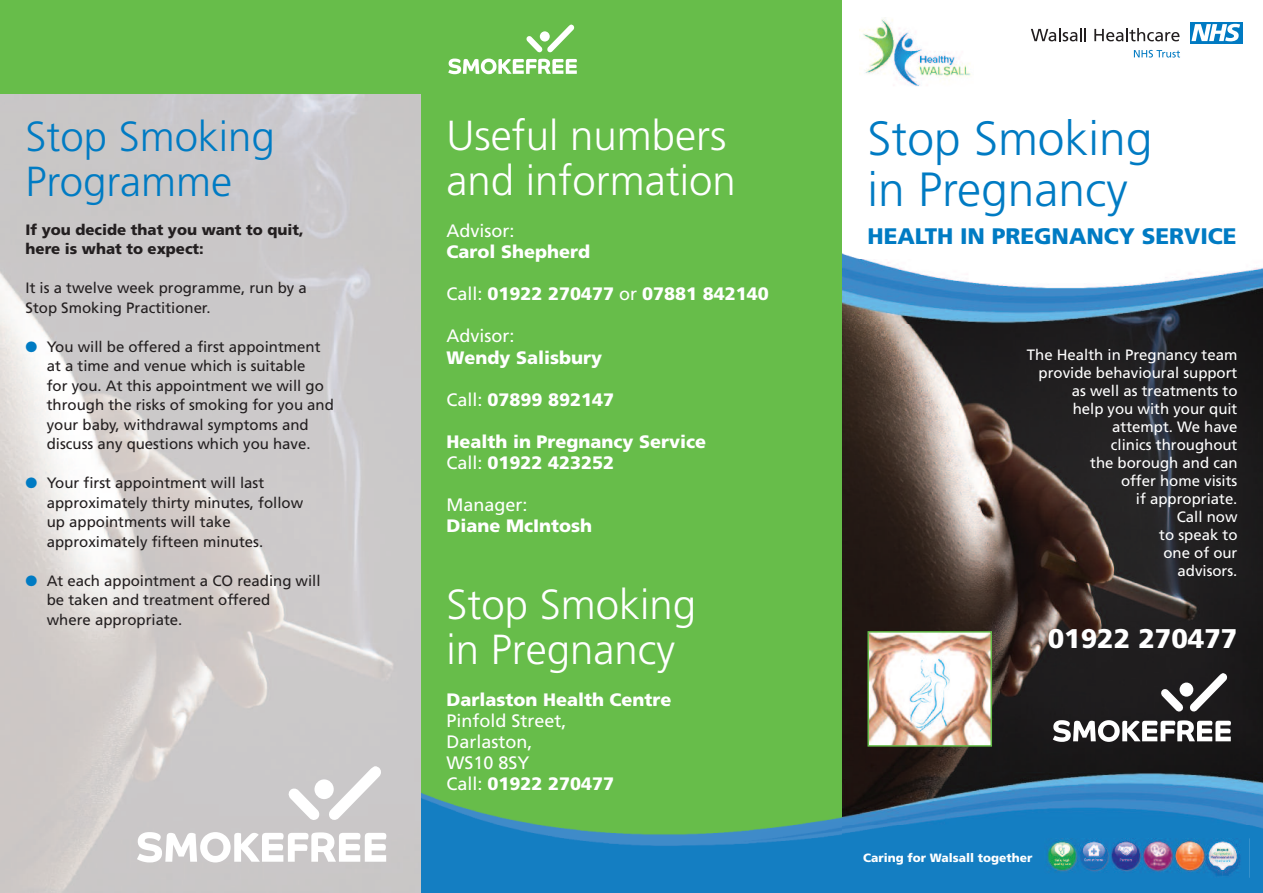
<style>
.page{position:relative;width:1263px;height:893px;background:#fff}
.page>*{position:absolute;margin:0;border:0;box-sizing:border-box;transform-origin:0 0}
.t1{font:300 48px/51px "Frutiger";color:#007bc3}
.t2{font:300 42px/45px "Frutiger";color:#fff}
.t3{font:300 42px/45px "Frutiger";color:#007bc3}
.t4{font:900 27px "Frutiger";color:#fff}
.t5{font:900 22.5px "Frutiger";letter-spacing:-.005em;color:#007bc3}
.t6{font:900 18px/21px "Frutiger";color:#fff}
.t7{font:18px/21px "Frutiger";color:#fff}
.t8{font:900 18px "Frutiger LT Std";color:#fff}
.t9{font:18px "Frutiger LT Std";color:#fff}
.t10{font:15px/19.5px "Frutiger";color:#231f20}
.t11{font:15px/18px "Frutiger";color:#fff;text-align:right}
.t12{font:900 15px/19.5px "Frutiger";color:#231f20}
.t13{font:900 12px "Frutiger";color:#fff}
.s1{color:#007bc3}
.s2{font-weight:400}
.s3{font-family:"Frutiger LT Std"}
.s4{font-weight:900}
</style>
<div class="page">
<img style="left:0;top:94px;width:421px;height:799px">
<img style="left:842px;top:253px;width:421px;height:640px">
<img style="left:842px;top:259px;width:421px;height:65px">
<div style="left:0;top:0;width:429px;height:94px;background:#67bd4a"></div>
<div style="left:421px;top:0;width:421px;height:893px;background:#67bd4a"></div>
<img style="left:842px;top:772px;width:421px;height:53px">
<img style="left:421px;top:793px;width:421px;height:100px">
<img style="left:1045px;top:838px;width:204px;height:40px">
<svg style="left:1189px;top:673px;width:39px;height:39px"></svg>
<svg style="left:1160px;top:689px;width:23px;height:23px"></svg>
<div style="left:1179px;top:682px;width:14px;height:15px;background:#fff;border-radius:50%"></div>
<svg style="left:1053px;top:720px;width:178px;height:22px"></svg>
<svg style="left:1031px;top:28px;width:55px;height:13px"></svg>
<svg style="left:1094px;top:28px;width:85px;height:13px"></svg>
<svg style="left:1190px;top:22px;width:52px;height:21px"></svg>
<svg style="left:1191px;top:24px;width:49px;height:17px"></svg>
<svg style="left:1134px;top:50px;width:46px;height:8px"></svg>
<img style="left:859px;top:17px;width:112px;height:70px">
<img style="left:870px;top:634px;width:119px;height:110px">
<div style="left:867px;top:631px;width:125px;height:116px;border:2px solid #67bd4a"></div>
<svg style="left:526px;top:25px;width:48px;height:28px"></svg>
<div style="left:540px;top:31px;width:10px;height:11px;background:#fff;border-radius:50%"></div>
<svg style="left:448px;top:59px;width:129px;height:15px"></svg>
<svg style="left:328px;top:766px;width:54px;height:55px"></svg>
<svg style="left:287px;top:788px;width:33px;height:32px"></svg>
<div style="left:314px;top:779px;width:20px;height:20px;background:#fff;border-radius:50%"></div>
<svg style="left:137px;top:832px;width:249px;height:30px"></svg>
<h2 class="t3" style="left:26px;top:117px;width:251px">Stop Smoking<br>Programme</h2>
<p class="t12" style="left:26px;top:221px;width:280px">If you decide that you want to quit, here is what to expect:</p>
<p class="t10" style="left:26px;top:279px;width:283px">It is a twelve week programme, run by a<br>Stop Smoking Practitioner.</p>
<p class="t10" style="left:47px;top:338px;width:289px;text-indent:-21px"><span class="s1">●</span> You will be offered a first appointment at a time and venue which is suitable<br>for you. At this appointment we will go through the risks of smoking for you and your baby, withdrawal symptoms and discuss any questions which you have.</p>
<p class="t10" style="left:47px;top:474px;width:258px;text-indent:-21px"><span class="s1">●</span> Your first appointment will last approximately thirty minutes, follow up appointments will take approximately fifteen minutes.</p>
<p class="t10" style="left:47px;top:572px;width:275px;text-indent:-21px"><span class="s1">●</span> At each appointment a CO reading will be taken and treatment offered<br>where appropriate.</p>
<h2 class="t2" style="left:446px;top:117px;width:291px">Useful numbers and information</h2>
<p class="t7" style="left:446px;top:222px;width:70px">Advisor:</p>
<p class="t6" style="left:446px;top:243px;width:145px">Carol Shepherd</p>
<p class="t6" style="left:446px;top:285px;width:324px"><span class="s2">Call:</span> 01922 270477 <span class="s2">or</span> <span class="s3">07881 842140</span></p>
<p class="t9" style="left:446px;top:325px;width:70px">Advisor:</p>
<p class="t8" style="left:446px;top:346px;width:157px">Wendy Salisbury</p>
<p class="t8" style="left:446px;top:389px;width:169px"><span class="s2">Call:</span> 07899 892147</p>
<p class="t6" style="left:446px;top:433px;width:261px">Health in Pregnancy Service<br><span class="s2">Call:</span> 01922 423252</p>
<p class="t6" style="left:446px;top:496px;width:147px"><span class="s2">Manager:<br></span>Diane McIntos<span class="s3">h</span></p>
<h2 class="t2" style="left:446px;top:585px;width:251px">Stop Smoking in Pregnancy</h2>
<p class="t6" style="left:446px;top:691px;width:226px">Darlaston Health Centre</p>
<p class="t7" style="left:446px;top:712px;width:169px">Pinfold Street,<br>Darlaston,<br>WS10 8SY<br>Call: <span class="s4">01922 270477</span></p>
<h1 class="t1" style="left:867px;top:117px;width:287px">Stop Smoking in Pregnancy</h1>
<h3 class="t5" style="left:867px;top:227px;width:371px">HEALTH IN PREGNANCY SERVICE</h3>
<p class="t11" style="left:1027px;top:347px;width:212px">The Health in Pregnancy team provide behavioural support as well as treatments to<br>help you with your quit attempt. We have<br>clinics throughout<br>the borough and can<br>offer home visits<br>if appropriate.<br>Call now<br>to speak to<br>one of our<br>advisors.</p>
<h3 class="t4" style="left:1048px;top:628px;width:191px">01922 270477</h3>
<p class="t13" style="left:863px;top:853px;width:171px">Caring for Walsall together</p>
</div>
